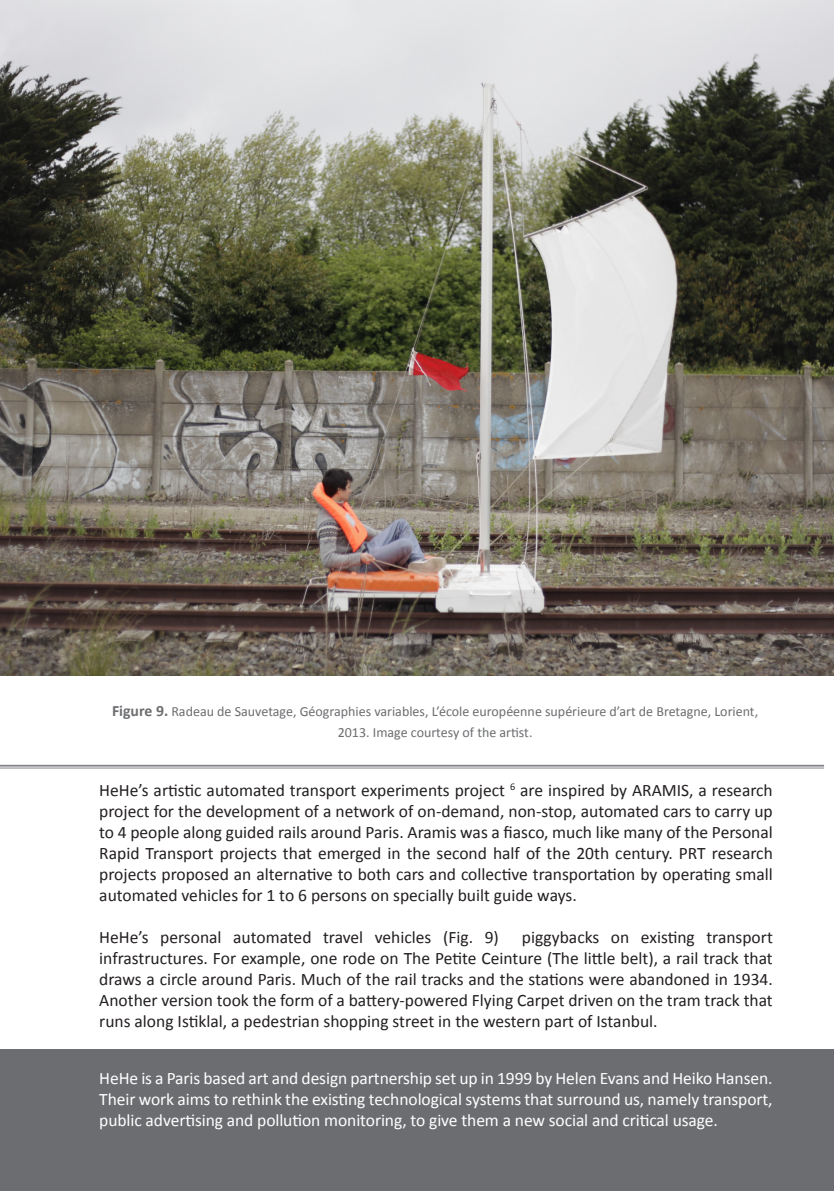
<style>
.page{position:relative;width:834px;height:1191px;background:#fff}
.page>*{position:absolute;margin:0;border:0;box-sizing:border-box;transform-origin:0 0}
.Predeterminado{font:17.5px/21px "Calibri";color:#231f20;text-align:justify}
.Predeterminado-2{font:17.5px/21px "Calibri";letter-spacing:-.005em;color:#fff;text-align:justify}
.Predeterminado-3{font:14px/21px "Calibri";color:#6c6d70;text-align:center}
.s1{font-weight:700;font-size:15.75px}
</style>
<div class="page">
<div style="left:0;top:1049px;width:833px;height:142px;background:#6c6d70"></div>
<img style="left:0;top:0;width:833px;height:676px">
<hr style="left:0;top:765px;width:823px;height:1px;background:#808285">
<hr style="left:0;top:767px;width:823px;height:1px;background:#808285">
<p class="Predeterminado-3" style="left:112px;top:701px;width:647px"><span class="s1">Figure 9.</span> Radeau de Sauvetage, Géographies variables, L’école européenne supérieure d’art de Bretagne, Lorient,<br>2013. Image courtesy of the artist.</p>
<p class="Predeterminado" style="left:99px;top:779px;width:675px">HeHe’s artistic automated transport experiments project <sup>6</sup> are inspired by ARAMIS, a research project for the development of a network of on-demand, non-stop, automated cars to carry up to 4 people along guided rails around Paris. Aramis was a fiasco, much like many of the Personal Rapid Transport projects that emerged in the second half of the 20th century. PRT research projects proposed an alternative to both cars and collective transportation by operating small automated vehicles for 1 to 6 persons on specially built guide ways.</p>
<p class="Predeterminado" style="left:99px;top:926px;width:401px">HeHe’s personal automated travel vehicles (Fig. 9)</p>
<p class="Predeterminado" style="left:99px;top:926px;width:675px;text-indent:422px">piggybacks on existing transport infrastructures. For example, one rode on The Petite Ceinture (The little belt), a rail track that draws a circle around Paris. Much of the rail tracks and the stations were abandoned in 1934.<br>Another version took the form of a battery-powered Flying Carpet driven on the tram track that runs along Istiklal, a pedestrian shopping street in the western part of Istanbul.</p>
<p class="Predeterminado-2" style="left:99px;top:1068px;width:674px">HeHe is a Paris based art and design partnership set up in 1999 by Helen Evans and Heiko Hansen.<br>Their work aims to rethink the existing technological systems that surround us, namely transport, public advertising and pollution monitoring, to give them a new social and critical usage.</p>
</div>
